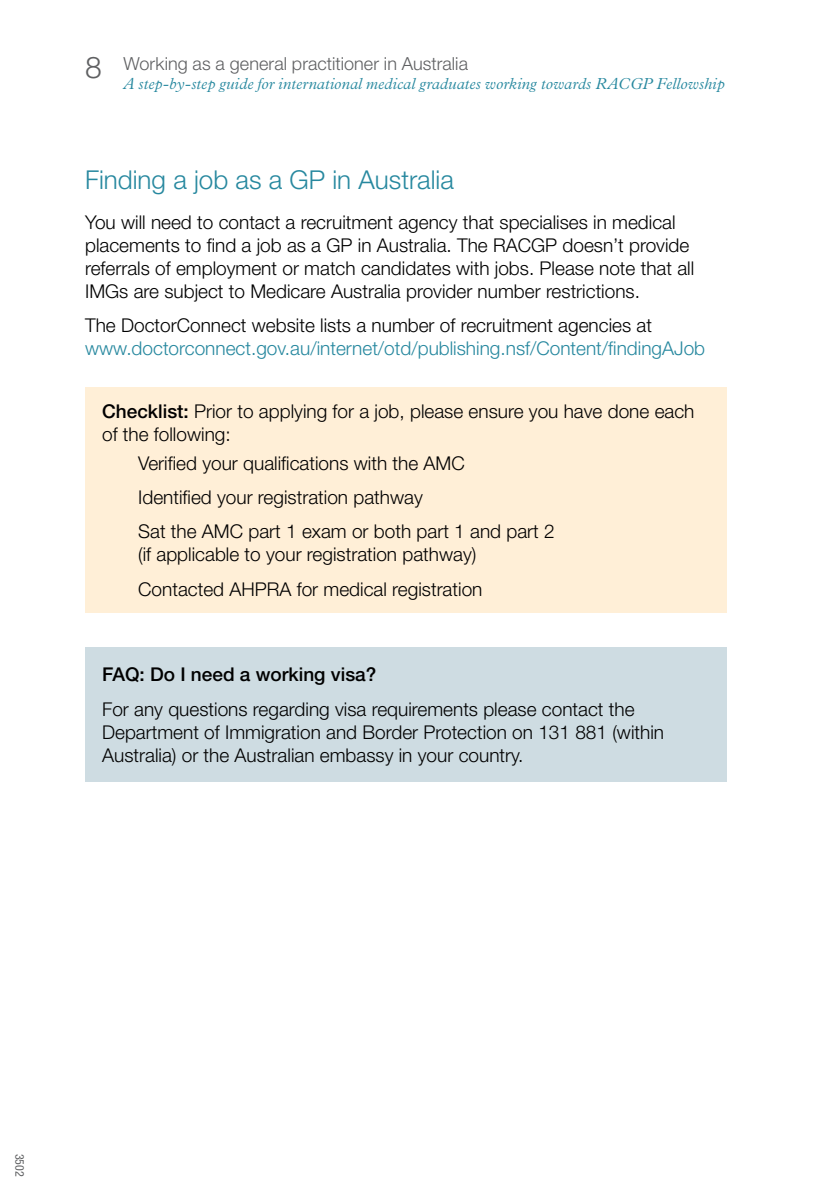
<style>
.page{position:relative;width:840px;height:1191px;background:#fff}
.page>*{position:absolute;margin:0;border:0;box-sizing:border-box;transform-origin:0 0}
.t1{font:300 26px "Helvetica Neue LT Std";color:#27889f}
.t2{font:300 19px/23px "Helvetica Neue LT Std";color:#000}
.t3{font:300 19px "Helvetica Neue LT Std";color:#27889f}
.t4{font:500 19px "Helvetica Neue LT Std";color:#000}
.t5{font:300 18px "Helvetica Neue LT Std";letter-spacing:.005em;color:#5f6062}
.t6{font:italic 300 16px "Plantin MT Std";letter-spacing:.01em;color:#27889f}
.t7{font:condensed 12px "Helvetica Neue LT Std";color:#5f6062}
.s1{font-size:30px}
.s2{font-weight:500}
</style>
<div class="page">
<div style="left:85px;top:387px;width:641px;height:225px;background:#ffefd7"></div>
<div style="left:85px;top:647px;width:641px;height:135px;background:#cedce2"></div>
<p class="t5" style="left:85px;top:52px;width:384px"><span class="s1">8</span> Working as a general practitioner in Australia</p>
<p class="t6" style="left:123px;top:74px;width:602px">A step-by-step guide for international medical graduates working towards RACGP Fellowship</p>
<h1 class="t1" style="left:85px;top:164px;width:370px">Finding a job as a GP in Australia</h1>
<p class="t2" style="left:85px;top:210px;width:610px">You will need to contact a recruitment agency that specialises in medical placements to find a job as a GP in Australia. The RACGP doesn’t provide referrals of employment or match candidates with jobs. Please note that all IMGs are subject to Medicare Australia provider number restrictions.</p>
<p class="t2" style="left:85px;top:313px;width:568px">The DoctorConnect website lists a number of recruitment agencies at</p>
<p class="t3" style="left:85px;top:337px;width:621px">www.doctorconnect.gov.au/internet/otd/publishing.nsf/Content/findingAJob</p>
<p class="t2" style="left:102px;top:399px;width:593px"><span class="s2">Checklist:</span> Prior to applying for a job, please ensure you have done each of the following:</p>
<p class="t2" style="left:138px;top:445px;width:418px;line-height:34.4px">Verified your qualifications with the AMC<br>Identified your registration pathway<br>Sat the AMC part 1 exam or both part 1 and part 2</p>
<p class="t2" style="left:138px;top:537px;width:345px;line-height:34.4px">(if applicable to your registration pathway)<br>Contacted AHPRA for medical registration</p>
<p class="t4" style="left:102px;top:663px;width:275px">FAQ: Do I need a working visa?</p>
<p class="t2" style="left:102px;top:697px;width:563px">For any questions regarding visa requirements please contact the<br>Department of Immigration and Border Protection on 131 881 (within<br>Australia) or the Australian embassy in your country.</p>
<p class="t7" style="left:27px;top:1153px;width:25px;rotate:90deg">3502</p>
</div>
